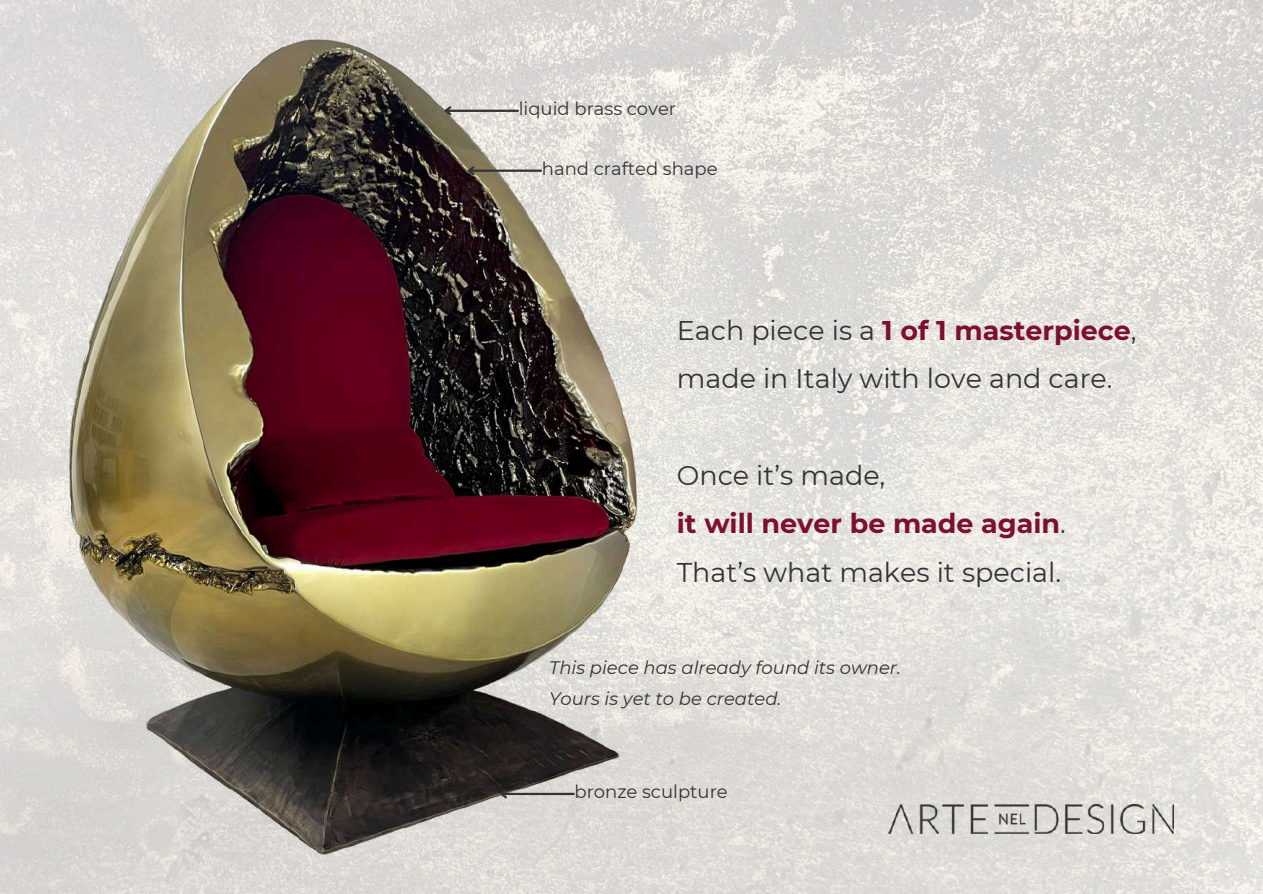
<style>
.page{position:relative;width:1263px;height:894px;background:#fff}
.page>*{position:absolute;margin:0;border:0;box-sizing:border-box;transform-origin:0 0}
.t1{font:27px/48.3px "Montserrat";color:#333}
.t2{font:italic 18px/31.5px "Montserrat";color:#333}
.t3{font:18px "Montserrat";color:#333}
.s1{font-weight:700;color:#7b1030}
</style>
<div class="page">
<img style="left:0;top:0;width:1263px;height:893px">
<img style="left:69px;top:39px;width:568px;height:815px">
<hr style="left:501px;top:792px;width:73px;height:2px;background:#333">
<svg style="left:498px;top:787px;width:11px;height:13px"></svg>
<hr style="left:446px;top:110px;width:73px;height:2px;background:#333">
<svg style="left:442px;top:104px;width:11px;height:13px"></svg>
<hr style="left:469px;top:169px;width:73px;height:3px;background:#333">
<svg style="left:465px;top:164px;width:11px;height:13px"></svg>
<img style="left:888px;top:804px;width:286px;height:29px">
<p class="t3" style="left:519px;top:98px;width:159px">liquid brass cover</p>
<p class="t3" style="left:542px;top:158px;width:177px">hand crafted shape</p>
<p class="t1" style="left:677px;top:306px;width:461px">Each piece is a <span class="s1">1 of 1 masterpiece</span>, made in Italy with love and care.</p>
<p class="t1" style="left:677px;top:451px;width:391px">Once it’s made,<br><span class="s1">it will never be made again</span>.<br>That’s what makes it special.</p>
<p class="t2" style="left:549px;top:651px;width:353px">This piece has already found its owner.<br>Yours is yet to be created.</p>
<p class="t3" style="left:574px;top:780px;width:155px">bronze sculpture</p>
</div>
